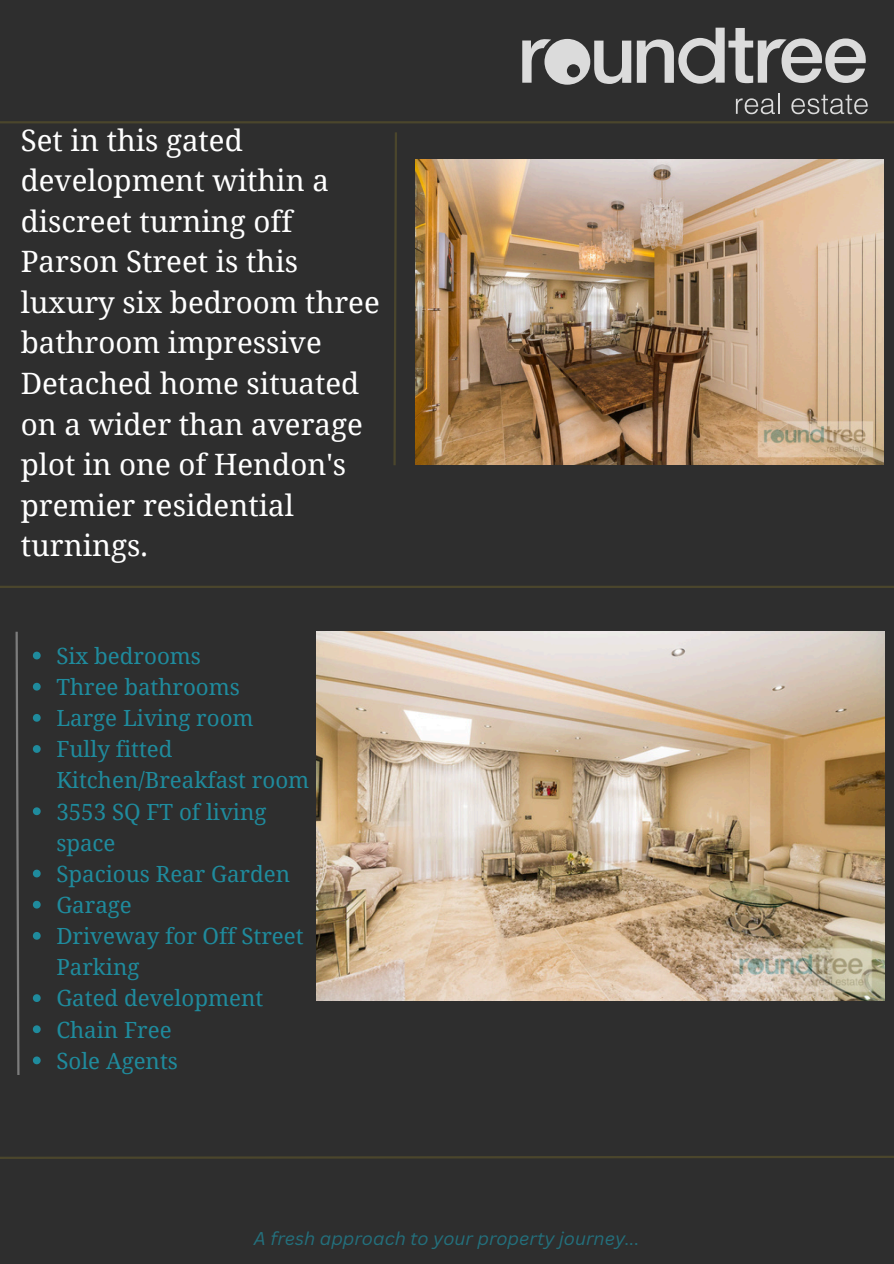
<style>
.page{position:relative;width:894px;height:1264px;background:#fff}
.page>*{position:absolute;margin:0;border:0;box-sizing:border-box;transform-origin:0 0}
.t1{font:29.4px/40.5px "Noto Serif";color:#fff}
.t2{font:22.35px/31.2px "Noto Serif";color:#1f8b9d}
.t3{font:italic 18px "Canva Sans";color:#1f8b9d}
</style>
<div class="page">
<div style="left:0;top:0;width:893px;height:1263px;background:#2e2e2e"></div>
<svg style="left:735px;top:98px;width:39px;height:16px"></svg>
<hr style="left:777px;top:93px;width:2px;height:21px;background:#dbdbdb">
<svg style="left:791px;top:95px;width:76px;height:19px"></svg>
<svg style="left:522px;top:28px;width:343px;height:57px"></svg>
<hr style="left:0;top:585px;width:893px;height:3px;background:#4b462c">
<img style="left:415px;top:159px;width:468px;height:305px">
<svg style="left:393px;top:132px;width:4px;height:333px"></svg>
<hr style="left:0;top:121px;width:893px;height:2px;background:#4b462c">
<svg style="left:15px;top:631px;width:5px;height:444px"></svg>
<svg style="left:33px;top:651px;width:8px;height:8px"></svg>
<svg style="left:33px;top:682px;width:8px;height:8px"></svg>
<svg style="left:33px;top:714px;width:8px;height:7px"></svg>
<svg style="left:33px;top:745px;width:8px;height:7px"></svg>
<svg style="left:33px;top:807px;width:8px;height:8px"></svg>
<svg style="left:33px;top:869px;width:8px;height:8px"></svg>
<svg style="left:33px;top:900px;width:8px;height:8px"></svg>
<svg style="left:33px;top:932px;width:8px;height:7px"></svg>
<svg style="left:33px;top:994px;width:8px;height:8px"></svg>
<svg style="left:33px;top:1025px;width:8px;height:8px"></svg>
<svg style="left:33px;top:1056px;width:8px;height:8px"></svg>
<img style="left:316px;top:631px;width:567px;height:369px">
<svg style="left:0;top:1156px;width:893px;height:3px"></svg>
<p class="t1" style="left:21px;top:119px;width:360px">Set in this gated development within a discreet turning off<br>Parson Street is this luxury six bedroom three bathroom impressive<br>Detached home situated on a wider than average plot in one of Hendon's premier residential turnings.</p>
<p class="t2" style="left:56px;top:639px;width:146px">Six bedrooms</p>
<h1 class="t2" style="left:56px;top:670px;width:185px">Three bathrooms</h1>
<p class="t2" style="left:56px;top:702px;width:199px">Large Living room</p>
<p class="t2" style="left:56px;top:733px;width:254px">Fully fitted<br>Kitchen/Breakfast room</p>
<p class="t2" style="left:56px;top:795px;width:211px">3553 SQ FT of living space</p>
<p class="t2" style="left:56px;top:857px;width:235px">Spacious Rear Garden</p>
<p class="t2" style="left:56px;top:888px;width:77px">Garage</p>
<p class="t2" style="left:56px;top:919px;width:249px">Driveway for Off Street<br>Parking</p>
<p class="t2" style="left:56px;top:982px;width:208px">Gated development</p>
<p class="t2" style="left:56px;top:1013px;width:117px">Chain Free</p>
<p class="t2" style="left:56px;top:1044px;width:123px">Sole Agents</p>
<p class="t3" style="left:254px;top:1225px;width:387px">A fresh approach to your property journey...</p>
</div>
